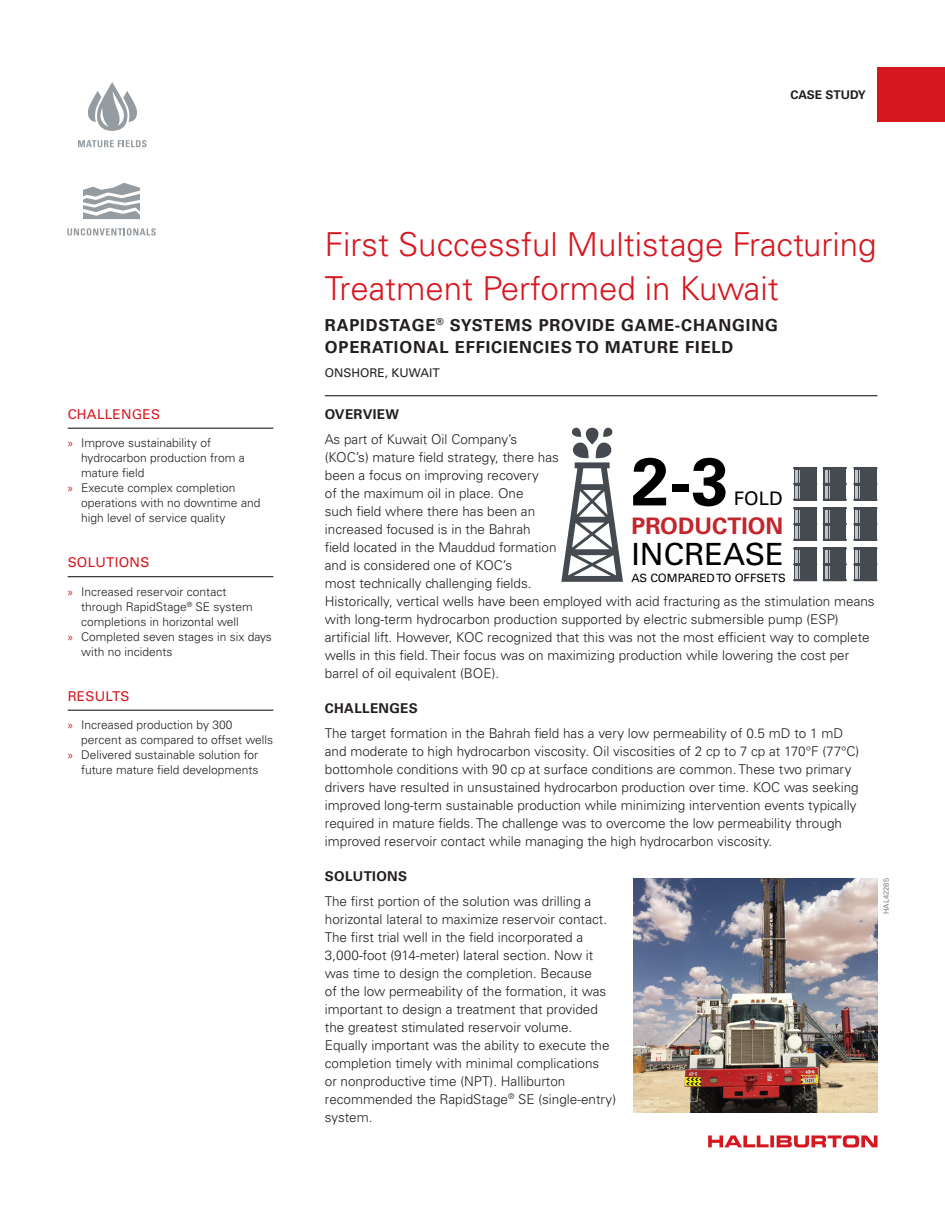
<style>
.page{position:relative;width:945px;height:1215px;background:#fff}
.page>*{position:absolute;margin:0;border:0;box-sizing:border-box;transform-origin:0 0}
.t1{font:700 67.35px "Univers LT Std";color:#000}
.Case_Study_Title{font:300 33px/43.5px "Univers LT Std";color:#d7171f}
.t2{font:30.6px "Univers LT Std";color:#000}
.t3{font:700 22.8px "Univers LT Std";color:#c1272d}
.t4{font:18.6px "Univers LT Std";color:#000}
.Subhead{font:700 16.5px/22.5px "Univers LT Std";letter-spacing:.05em;color:#231f20}
.Body{font:300 13.5px/18px "Univers LT Std";color:#231f20}
.Body_Header{font:700 13.5px "Univers LT Std";letter-spacing:.025em;color:#231f20}
.Sidebar_Header_With{font:13.5px "Univers LT Std";letter-spacing:.02em;color:#d7171f}
.t5{font:300 12px/15px "Univers LT Std";color:#231f20}
.Case_Study_Title-2{font:12px "Univers LT Std";color:#231f20}
.t6{font:700 12px "Univers LT Std";color:#231f20}
.t7{font:11.55px "Univers LT Std";color:#000}
.t8{font:7.5px "Univers LT Std";color:#808285}
.s1{font-family:"Myriad Pro";font-weight:400;color:#d7171f}
</style>
<div class="page">
<hr style="left:325px;top:395px;width:552px;height:1px;background:#231f20">
<hr style="left:68px;top:428px;width:205px;height:1px;background:#231f20">
<hr style="left:68px;top:576px;width:205px;height:1px;background:#231f20">
<hr style="left:68px;top:710px;width:205px;height:1px;background:#231f20">
<img style="left:634px;top:878px;width:243px;height:235px">
<div style="left:794px;top:547px;width:22px;height:34px;background:#444a4f"></div>
<svg style="left:795px;top:551px;width:5px;height:28px"></svg>
<hr style="left:793px;top:547px;width:24px;height:3px;background:#444a4f">
<hr style="left:793px;top:563px;width:24px;height:2px;background:#444a4f">
<hr style="left:793px;top:579px;width:24px;height:2px;background:#444a4f">
<div style="left:824px;top:547px;width:22px;height:34px;background:#444a4f"></div>
<svg style="left:825px;top:551px;width:5px;height:28px"></svg>
<hr style="left:823px;top:547px;width:24px;height:3px;background:#444a4f">
<hr style="left:823px;top:563px;width:24px;height:2px;background:#444a4f">
<hr style="left:823px;top:579px;width:24px;height:2px;background:#444a4f">
<div style="left:854px;top:547px;width:22px;height:34px;background:#444a4f"></div>
<svg style="left:856px;top:551px;width:4px;height:28px"></svg>
<hr style="left:853px;top:547px;width:24px;height:3px;background:#444a4f">
<hr style="left:853px;top:563px;width:24px;height:2px;background:#444a4f">
<hr style="left:853px;top:579px;width:24px;height:2px;background:#444a4f">
<div style="left:794px;top:507px;width:22px;height:34px;background:#444a4f"></div>
<svg style="left:795px;top:510px;width:5px;height:29px"></svg>
<hr style="left:793px;top:507px;width:24px;height:2px;background:#444a4f">
<hr style="left:793px;top:523px;width:24px;height:2px;background:#444a4f">
<hr style="left:793px;top:539px;width:24px;height:2px;background:#444a4f">
<div style="left:824px;top:507px;width:22px;height:34px;background:#444a4f"></div>
<svg style="left:825px;top:510px;width:5px;height:29px"></svg>
<hr style="left:823px;top:507px;width:24px;height:2px;background:#444a4f">
<hr style="left:823px;top:523px;width:24px;height:2px;background:#444a4f">
<hr style="left:823px;top:539px;width:24px;height:2px;background:#444a4f">
<div style="left:854px;top:507px;width:22px;height:34px;background:#444a4f"></div>
<svg style="left:856px;top:510px;width:4px;height:29px"></svg>
<hr style="left:853px;top:507px;width:24px;height:2px;background:#444a4f">
<hr style="left:853px;top:523px;width:24px;height:2px;background:#444a4f">
<hr style="left:853px;top:539px;width:24px;height:2px;background:#444a4f">
<div style="left:794px;top:467px;width:22px;height:34px;background:#444a4f"></div>
<svg style="left:795px;top:470px;width:5px;height:29px"></svg>
<hr style="left:793px;top:467px;width:24px;height:2px;background:#444a4f">
<hr style="left:793px;top:483px;width:24px;height:2px;background:#444a4f">
<hr style="left:793px;top:499px;width:24px;height:2px;background:#444a4f">
<div style="left:824px;top:467px;width:22px;height:34px;background:#444a4f"></div>
<svg style="left:825px;top:470px;width:5px;height:29px"></svg>
<hr style="left:823px;top:467px;width:24px;height:2px;background:#444a4f">
<hr style="left:823px;top:483px;width:24px;height:2px;background:#444a4f">
<hr style="left:823px;top:499px;width:24px;height:2px;background:#444a4f">
<div style="left:854px;top:467px;width:22px;height:34px;background:#444a4f"></div>
<svg style="left:856px;top:470px;width:4px;height:29px"></svg>
<hr style="left:853px;top:467px;width:24px;height:2px;background:#444a4f">
<hr style="left:853px;top:483px;width:24px;height:2px;background:#444a4f">
<hr style="left:853px;top:499px;width:24px;height:2px;background:#444a4f">
<svg style="left:561px;top:427px;width:62px;height:155px"></svg>
<div style="left:878px;top:68px;width:67px;height:54px;background:#d7171f"></div>
<svg style="left:78px;top:140px;width:69px;height:7px"></svg>
<svg style="left:87px;top:82px;width:50px;height:49px"></svg>
<svg style="left:67px;top:228px;width:89px;height:8px"></svg>
<svg style="left:83px;top:183px;width:57px;height:36px"></svg>
<svg style="left:708px;top:1135px;width:169px;height:13px"></svg>
<p class="t6" style="left:791px;top:88px;width:77px">CASE STUDY</p>
<p class="Sidebar_Header_With" style="left:68px;top:406px;width:94px">CHALLENGES</p>
<p class="t5" style="left:81px;top:436px;width:165px;text-indent:-14px"><span class="s1">»</span> Improve sustainability of hydrocarbon production from a mature field</p>
<p class="t5" style="left:81px;top:481px;width:181px;text-indent:-14px"><span class="s1">»</span> Execute complex completion operations with no downtime and high level of service quality</p>
<p class="Sidebar_Header_With" style="left:68px;top:555px;width:83px">SOLUTIONS</p>
<p class="t5" style="left:81px;top:584px;width:173px;text-indent:-14px"><span class="s1">»</span> Increased reservoir contact through RapidStage<sup>®</sup> SE system completions in horizontal well</p>
<p class="t5" style="left:81px;top:629px;width:192px;text-indent:-14px"><span class="s1">»</span> Completed seven stages in six days with no incidents</p>
<p class="Sidebar_Header_With" style="left:68px;top:688px;width:63px">RESULTS</p>
<p class="t5" style="left:81px;top:718px;width:193px;text-indent:-14px"><span class="s1">»</span> Increased production by 300 percent as compared to offset wells</p>
<p class="t5" style="left:68px;top:748px;width:192px;text-align:right"><span class="s1">»</span> Delivered sustainable solution for future mature field developments</p>
<p class="Case_Study_Title" style="left:325px;top:223px;width:553px">First Successful Multistage Fracturing<br>Treatment Performed in Kuwait</p>
<p class="Subhead" style="left:325px;top:314px;width:455px">RAPIDSTAGE<sup>®</sup> SYSTEMS PROVIDE GAME-CHANGING<br>OPERATIONAL EFFICIENCIES TO MATURE FIELD</p>
<p class="Case_Study_Title-2" style="left:325px;top:366px;width:116px">ONSHORE, KUWAIT</p>
<p class="Body_Header" style="left:325px;top:406px;width:76px">OVERVIEW</p>
<p class="Body" style="left:325px;top:430px;width:551px">As part of Kuwait Oil Company’s<br>(KOC’s) mature field strategy, there has<br>been a focus on improving recovery<br>of the maximum oil in place. One<br>such field where there has been an<br>increased focused is in the Bahrah<br>field located in the Mauddud formation<br>and is considered one of KOC’s<br>most technically challenging fields.<br>Historically, vertical wells have been employed with acid fracturing as the stimulation means with long-term hydrocarbon production supported by electric submersible pump (ESP) artificial lift. However, KOC recognized that this was not the most efficient way to complete wells in this field. Their focus was on maximizing production while lowering the cost per barrel of oil equivalent (BOE).</p>
<p class="Body_Header" style="left:325px;top:700px;width:95px">CHALLENGES</p>
<p class="Body" style="left:325px;top:724px;width:536px">The target formation in the Bahrah field has a very low permeability of 0.5 mD to 1 mD and moderate to high hydrocarbon viscosity. Oil viscosities of 2 cp to 7 cp at 170°F (77°C) bottomhole conditions with 90 cp at surface conditions are common. These two primary drivers have resulted in unsustained hydrocarbon production over time. KOC was seeking improved long-term sustainable production while minimizing intervention events typically required in mature fields. The challenge was to overcome the low permeability through improved reservoir contact while managing the high hydrocarbon viscosity.</p>
<p class="Body_Header" style="left:325px;top:868px;width:84px">SOLUTIONS</p>
<p class="Body" style="left:325px;top:892px;width:293px">The first portion of the solution was drilling a horizontal lateral to maximize reservoir contact.<br>The first trial well in the field incorporated a 3,000-foot (914-meter) lateral section. Now it was time to design the completion. Because<br>of the low permeability of the formation, it was important to design a treatment that provided the greatest stimulated reservoir volume.<br>Equally important was the ability to execute the completion timely with minimal complications<br>or nonproductive time (NPT). Halliburton recommended the RapidStage<sup>®</sup> SE (single-entry) system.</p>
<p class="t1" style="left:631px;top:442px;width:99px">2-3</p>
<p class="t3" style="left:631px;top:513px;width:153px">PRODUCTION</p>
<p class="t2" style="left:631px;top:536px;width:154px">INCREASE</p>
<p class="t7" style="left:631px;top:571px;width:156px">AS COMPARED TO OFFSETS</p>
<p class="t4" style="left:734px;top:487px;width:50px">FOLD</p>
<p class="t8" style="left:882px;top:914px;width:37px;rotate:-90deg">HAL42285</p>
</div>
